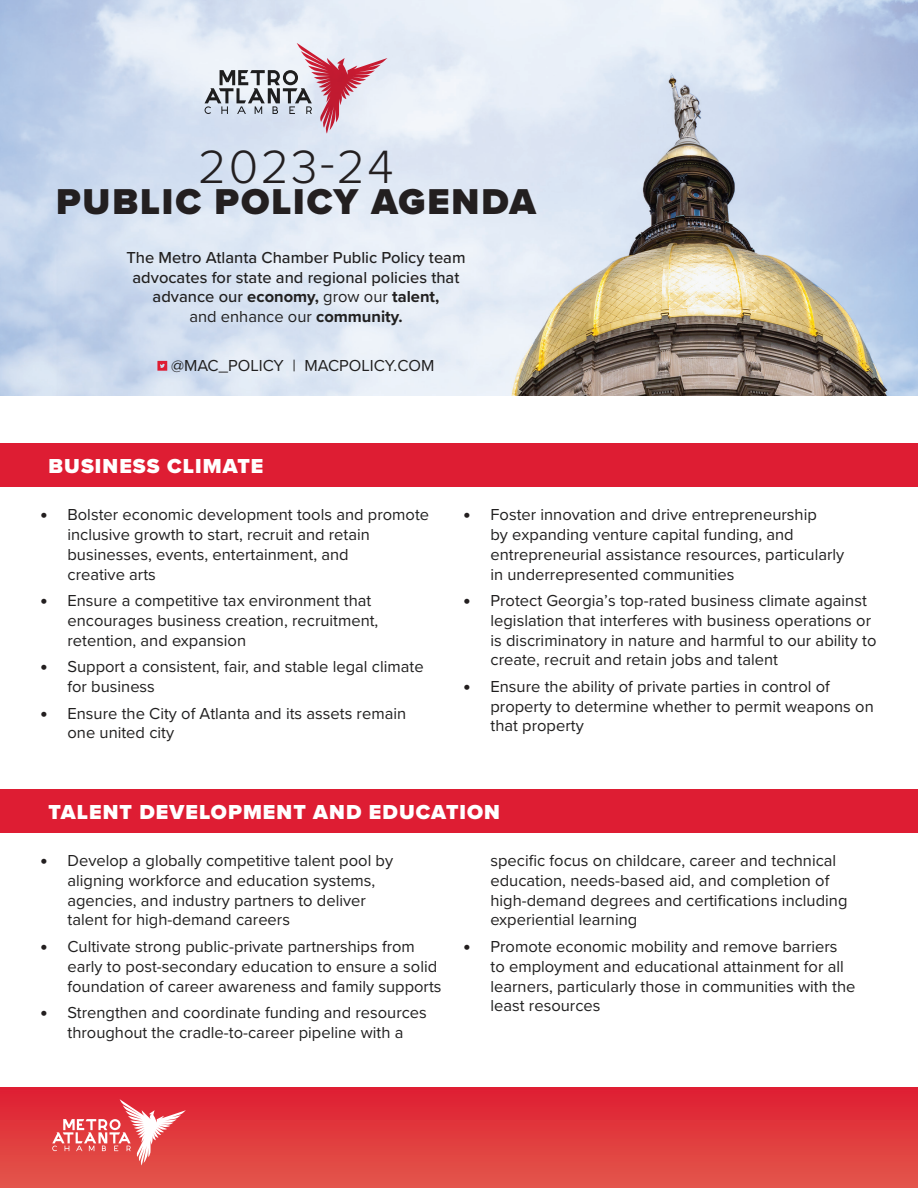
<style>
.page{position:relative;width:918px;height:1188px;background:#fff}
.page>*{position:absolute;margin:0;border:0;box-sizing:border-box;transform-origin:0 0}
.t1{font:300 48.45px "Proxima Nova";letter-spacing:.05em;color:#231f20}
.t2{font:900 37.2px "Proxima Nova";letter-spacing:.05em;color:#231f20}
.t3{font:900 21px "Proxima Nova";letter-spacing:.05em;color:#fff}
.t4{font:16.5px/19.8px "Proxima Nova";color:#212020}
.t5{font:500 16.5px/19.8px "Proxima Nova";color:#212020;text-align:center}
.s1{font-weight:700}
.s2{font-weight:400}
.s3{font-weight:900;font-size:19.5px;color:#231f20}
</style>
<div class="page">
<img style="left:0;top:0;width:918px;height:396px">
<svg style="left:205px;top:43px;width:182px;height:91px;background:#d0c3ce"></svg>
<svg style="left:157px;top:361px;width:10px;height:10px"></svg>
<div style="left:0;top:789px;width:918px;height:44px;background:#de1d33"></div>
<div style="left:0;top:443px;width:918px;height:44px;background:#de1d33"></div>
<div style="left:0;top:1088px;width:918px;height:100px;background:linear-gradient(to bottom,#df1e32,#e3574b)"></div>
<svg style="left:52px;top:1099px;width:134px;height:66px;background:#e65e62"></svg>
<h1 class="t1" style="left:198px;top:131px;width:197px">2023-24</h1>
<h2 class="t2" style="left:56px;top:173px;width:481px">PUBLIC POLICY AGENDA</h2>
<p class="t5" style="left:126px;top:247px;width:341px">The Metro Atlanta Chamber Public Policy team advocates for state and regional policies that advance our <span class="s1">economy,</span> <span class="s2">grow our</span> <span class="s1">talent,<br></span><span class="s2">and enhance our</span> <span class="s1">community.</span></p>
<p class="t4" style="left:171px;top:355px;width:265px">@MAC_POLICY | MACPOLICY.COM</p>
<p class="t3" style="left:49px;top:451px;width:216px">BUSINESS CLIMATE</p>
<p class="t4" style="left:68px;top:504px;width:363px;text-indent:-27px"><span class="s3">•</span> Bolster economic development tools and promote inclusive growth to start, recruit and retain businesses, events, entertainment, and<br>creative arts</p>
<p class="t4" style="left:68px;top:590px;width:312px;text-indent:-27px"><span class="s3">•</span> Ensure a competitive tax environment that encourages business creation, recruitment, retention, and expansion</p>
<p class="t4" style="left:68px;top:656px;width:358px;text-indent:-27px"><span class="s3">•</span> Support a consistent, fair, and stable legal climate for business</p>
<p class="t4" style="left:68px;top:703px;width:340px;text-indent:-27px"><span class="s3">•</span> Ensure the City of Atlanta and its assets remain one united city</p>
<p class="t4" style="left:490px;top:504px;width:355px;text-indent:-27px"><span class="s3">•</span> Foster innovation and drive entrepreneurship<br>by expanding venture capital funding, and entrepreneurial assistance resources, particularly in underrepresented communities</p>
<p class="t4" style="left:490px;top:590px;width:387px;text-indent:-27px"><span class="s3">•</span> Protect Georgia’s top-rated business climate against legislation that interferes with business operations or is discriminatory in nature and harmful to our ability to create, recruit and retain jobs and talent</p>
<p class="t4" style="left:490px;top:676px;width:385px;text-indent:-27px"><span class="s3">•</span> Ensure the ability of private parties in control of property to determine whether to permit weapons on that property</p>
<p class="t3" style="left:49px;top:797px;width:453px">TALENT DEVELOPMENT AND EDUCATION</p>
<p class="t4" style="left:68px;top:850px;width:327px;text-indent:-27px"><span class="s3">•</span> Develop a globally competitive talent pool by aligning workforce and education systems, agencies, and industry partners to deliver talent for high-demand careers</p>
<p class="t4" style="left:68px;top:936px;width:376px;text-indent:-27px"><span class="s3">•</span> Cultivate strong public-private partnerships from early to post-secondary education to ensure a solid foundation of career awareness and family supports</p>
<p class="t4" style="left:40px;top:1002px;width:388px;text-align:center"><span class="s3">•</span> Strengthen and coordinate funding and resources throughout the cradle-to-career pipeline with a</p>
<p class="t4" style="left:490px;top:850px;width:359px">specific focus on childcare, career and technical education, needs-based aid, and completion of high-demand degrees and certifications including experiential learning</p>
<p class="t4" style="left:490px;top:936px;width:366px;text-indent:-27px"><span class="s3">•</span> Promote economic mobility and remove barriers to employment and educational attainment for all learners, particularly those in communities with the least resources</p>
</div>
